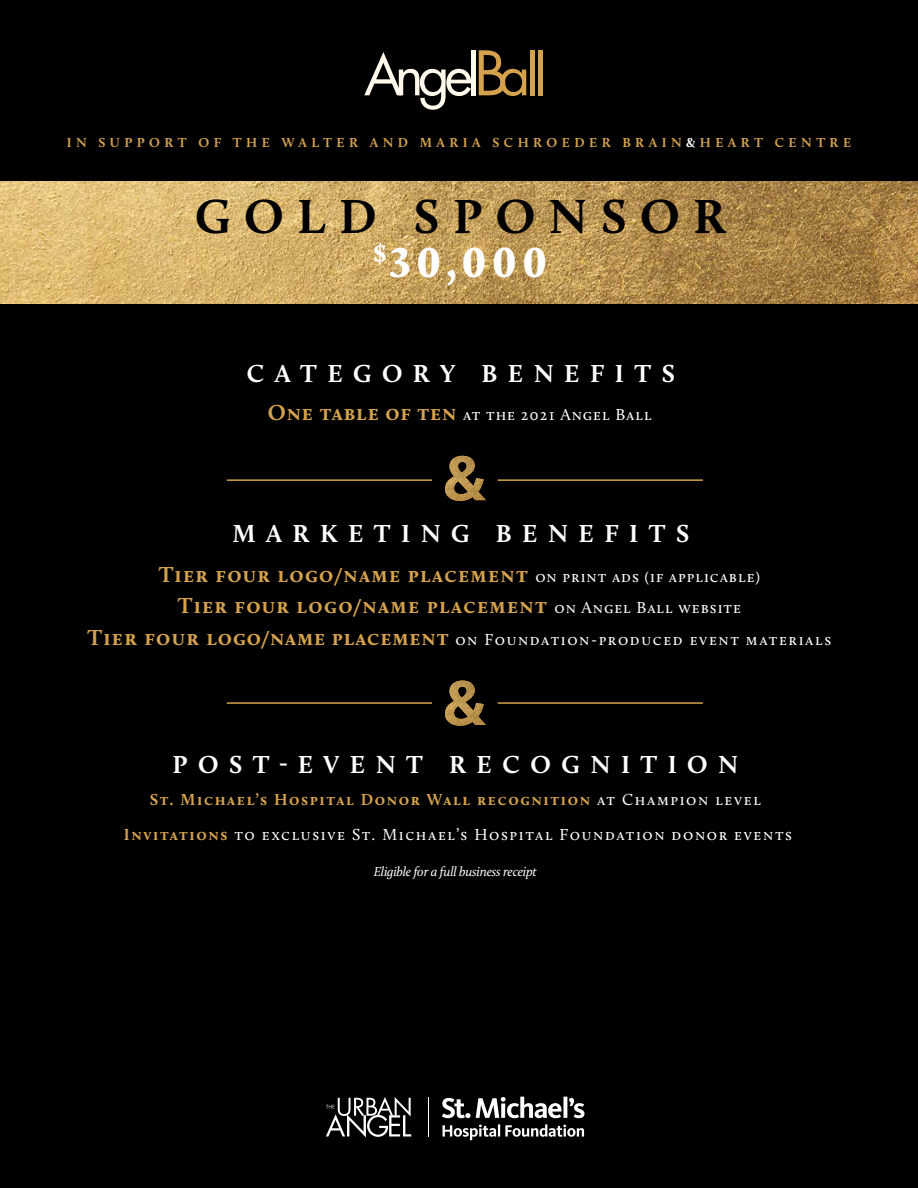
<style>
.page{position:relative;width:918px;height:1188px;background:#000}
.page>*{position:absolute;margin:0;border:0;box-sizing:border-box;transform-origin:0 0}
.t1{font:54.9px "Futura";letter-spacing:-.1em;color:#fff9eb}
.t2{font:700 49.5px "Calluna";letter-spacing:.275em;color:#000}
.t3{font:900 43.5px "Calluna";color:#fff}
.t4{font:700 25.5px "Calluna";letter-spacing:.415em;color:#fff}
.t5{font:700 22.5px/31.5px "Calluna";letter-spacing:.06em;color:#d4a24d;text-align:center}
.t6{font:16.5px/35.7px "Calluna";letter-spacing:.1em;color:#fff;text-align:center}
.t7{font:16.5px "Calluna";letter-spacing:.06em;color:#fff}
.t8{font:700 13.5px "Calluna";letter-spacing:.335em;color:#d4a24d}
.t9{font:italic 13.5px "Calluna";letter-spacing:-.02em;color:#fff}
.s1{font-size:59.7px;color:#d4a24d}
.s2{color:#d4a24d}
.s3{color:#fff}
.s4{font-weight:700;font-size:22.5px;color:#d4a24d}
.s5{font-weight:400;font-size:16.5px;color:#fff}
.s6{font-weight:700;color:#d4a24d}
</style>
<div class="page">
<img style="left:0;top:181px;width:918px;height:123px">
<svg style="left:326px;top:1097px;width:85px;height:40px"></svg>
<svg style="left:443px;top:1124px;width:141px;height:16px"></svg>
<svg style="left:442px;top:1097px;width:143px;height:21px"></svg>
<hr style="left:428px;top:1098px;width:1px;height:39px;background:#fff">
<img style="left:445px;top:456px;width:41px;height:45px">
<img style="left:445px;top:681px;width:41px;height:45px">
<hr style="left:227px;top:702px;width:205px;height:2px;background:#d4a24d">
<hr style="left:227px;top:479px;width:205px;height:2px;background:#d4a24d">
<hr style="left:498px;top:702px;width:205px;height:2px;background:#d4a24d">
<hr style="left:498px;top:479px;width:205px;height:2px;background:#d4a24d">
<h1 class="t1" style="left:364px;top:37px;width:184px">Angel<span class="s1">B</span><span class="s2">all</span></h1>
<p class="t8" style="left:67px;top:134px;width:786px">IN SUPPORT OF THE WALTER AND MARIA SCHROEDER BRAIN<span class="s3">&amp;</span>HEART CENTRE</p>
<h2 class="t2" style="left:195px;top:186px;width:532px">GOLD SPONSOR</h2>
<h3 class="t3" style="left:373px;top:235px;width:176px"><sup>$</sup>30,000</h3>
<h3 class="t4" style="left:247px;top:357px;width:430px">CATEGORY BENEFITS</h3>
<p class="t7" style="left:268px;top:405px;width:385px"><span class="s4">One table of ten</span> at the 2021 Angel Ball</p>
<h3 class="t4" style="left:232px;top:518px;width:458px">MARKETING BENEFITS</h3>
<h3 class="t5" style="left:159px;top:558px;width:603px">Tier four logo/name placement <span class="s5">on print ads (if applicable)<br></span>Tier four logo/name placement <span class="s5">on Angel Ball website</span></h3>
<p class="t6" style="left:88px;top:621px;width:745px"><span class="s4">Tier four logo/name placement</span> on Foundation-produced event materials</p>
<h3 class="t4" style="left:173px;top:749px;width:567px">POST-EVENT RECOGNITION</h3>
<p class="t6" style="left:124px;top:781px;width:670px"><span class="s6">St. Michael’s Hospital Donor Wall recognition</span> at Champion level<br><span class="s6">Invitations</span> to exclusive St. Michael’s Hospital Foundation donor events</p>
<p class="t9" style="left:374px;top:863px;width:165px">Eligible for a full business receipt</p>
</div>
